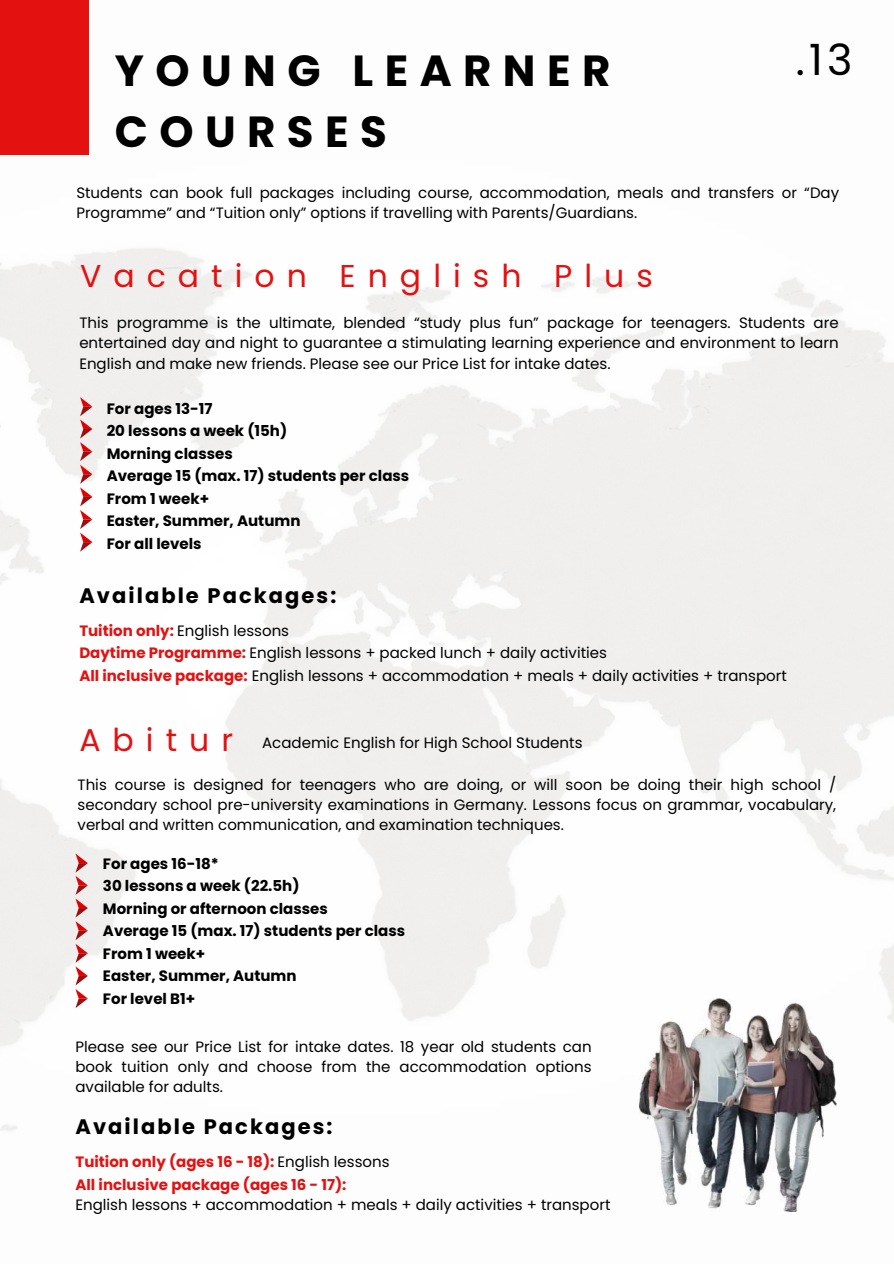
<style>
.page{position:relative;width:894px;height:1264px;background:#fff}
.page>*{position:absolute;margin:0;border:0;box-sizing:border-box;transform-origin:0 0}
.t1{font:700 43.5px "Poppins";letter-spacing:.26em;color:#000}
.t2{font:43.05px "Poppins";color:#000}
.t3{font:31.5px "Poppins";letter-spacing:.38em;color:#e41111}
.t4{font:700 21px "Poppins";letter-spacing:.1em;color:#000}
.t5{font:15px/20.2px "Poppins";color:#000;text-align:justify}
.t6{font:700 15px/22.5px "Poppins";color:#000}
.t7{font:700 15px/22.5px "Poppins";color:#e41111}
.s1{font-weight:700;color:#e41111}
.s2{font-size:31.5px;color:#e41111}
.s3{font-weight:400;color:#000}
</style>
<div class="page">
<img style="left:0;top:0;width:893px;height:1212px">
<div style="left:0;top:0;width:88px;height:155px;background:#e41111"></div>
<svg style="left:80px;top:397px;width:12px;height:154px"></svg>
<svg style="left:75px;top:853px;width:13px;height:155px"></svg>
<img style="left:639px;top:998px;width:197px;height:213px">
<h1 class="t1" style="left:115px;top:46px;width:497px">YOUNG LEARNER</h1>
<h2 class="t2" style="left:795px;top:35px;width:58px">.13</h2>
<h1 class="t1" style="left:115px;top:106px;width:273px">COURSES</h1>
<p class="t5" style="left:76px;top:182px;width:764px">Students can book full packages including course, accommodation, meals and transfers or &lt;Day<br>Programme= and &lt;Tuition only= options if travelling with Parents/Guardians.</p>
<h3 class="t3" style="left:80px;top:258px;width:574px">Vacation English Plus</h3>
<p class="t5" style="left:79px;top:313px;width:760px">This programme is the ultimate, blended &lt;study plus fun= package for teenagers. Students are entertained day and night to guarantee a stimulating learning experience and environment to learn English and make new friends. Please see our Price List for intake dates.</p>
<p class="t6" style="left:107px;top:397px;width:304px">For ages 13-17<br>20 lessons a week (15h)<br>Morning classes<br>Average 15 (max. 17) students per class<br>From 1 week+<br>Easter, Summer, Autumn<br>For all levels</p>
<h3 class="t4" style="left:79px;top:584px;width:258px">Available Packages:</h3>
<p class="t5" style="left:79px;top:619px;width:708px;line-height:22.5px;text-align:left"><span class="s1">Tuition only:</span> English lessons<br><span class="s1">Daytime Programme:</span> English lessons + packed lunch + daily activities<br><span class="s1">All inclusive package:</span> English lessons + accommodation + meals + daily activities + transport</p>
<p class="t5" style="left:79px;top:732px;width:504px"><span class="s2">A b i t u r</span> Academic English for High School Students</p>
<p class="t5" style="left:78px;top:774px;width:759px">This course is designed for teenagers who are doing, or will soon be doing their high school / secondary school pre-university examinations in Germany. Lessons focus on grammar, vocabulary, verbal and written communication, and examination techniques.</p>
<p class="t6" style="left:103px;top:852px;width:303px">For ages 16-18*<br>30 lessons a week (22.5h)<br>Morning or afternoon classes<br>Average 15 (max. 17) students per class<br>From 1 week+<br>Easter, Summer, Autumn<br>For level B1+</p>
<p class="t5" style="left:75px;top:1036px;width:517px">Please see our Price List for intake dates. 18 year old students can book tuition only and choose from the accommodation options available for adults.</p>
<h3 class="t4" style="left:75px;top:1114px;width:258px">Available Packages:</h3>
<p class="t7" style="left:75px;top:1150px;width:315px">Tuition only (ages 16 - 18): <span class="s3">English lessons<br></span>All inclusive package (ages 16 - 17):</p>
<p class="t5" style="left:75px;top:1194px;width:536px">English lessons + accommodation + meals + daily activities + transport</p>
</div>
